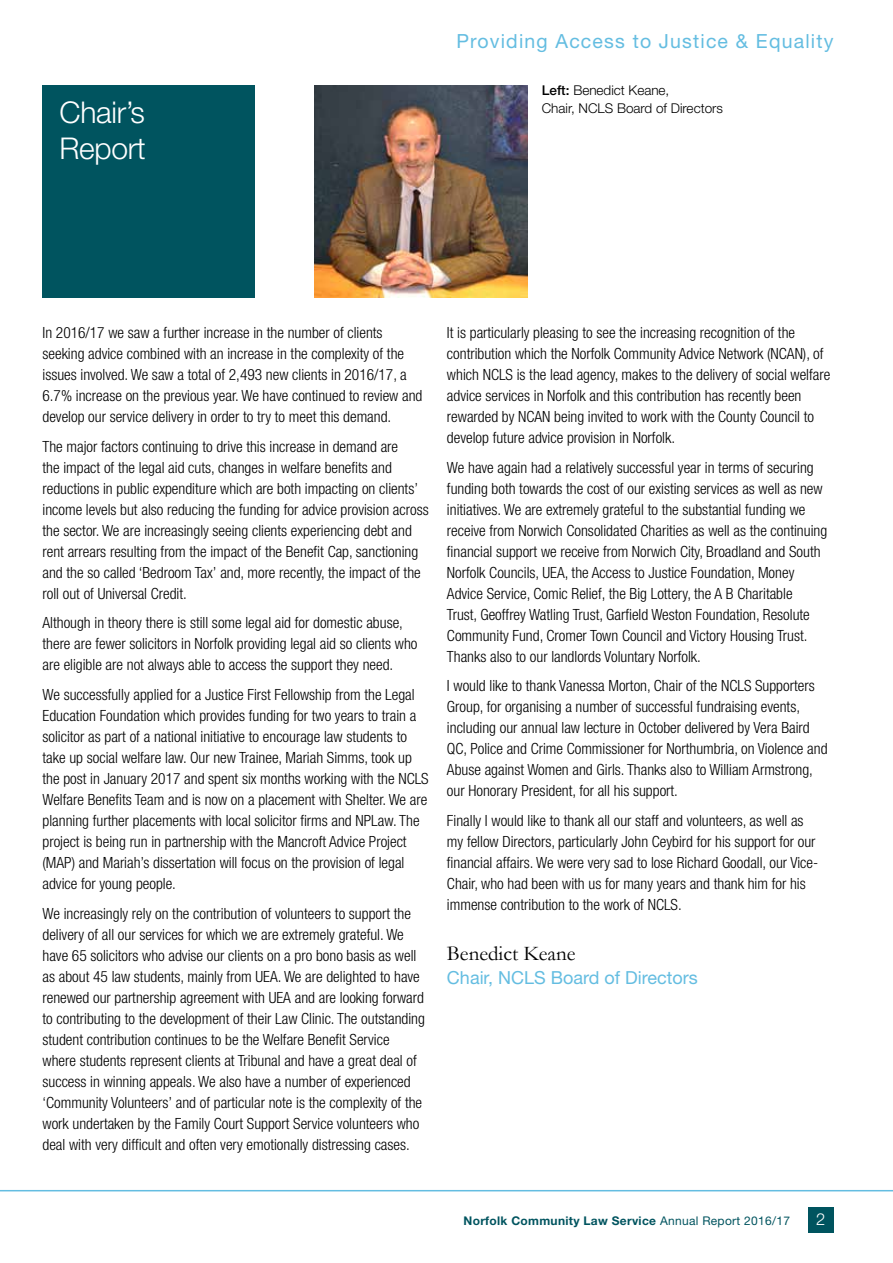
<style>
.page{position:relative;width:893px;height:1263px;background:#fff}
.page>*{position:absolute;margin:0;border:0;box-sizing:border-box;transform-origin:0 0}
.t1{font:300 30px/36px "Helvetica Neue LT Std";letter-spacing:-.01em;color:#fff}
.t2{font:21px "Garamond";color:#000}
.t3{font:19.5px "Helvetica Neue LT Std";letter-spacing:.06em;color:#64bde1}
.t4{font:18px "Helvetica Neue LT Std";color:#64bde1}
.t5{font:300 16.5px "Helvetica Neue LT Std";color:#fff}
.t6{font:300 condensed 15.45px/21px "Helvetica Neue LT Std";color:#000}
.t7{font:300 13.5px/18px "Helvetica Neue LT Std";color:#000}
.t8{font:700 12px "Helvetica Neue LT Std";letter-spacing:.025em;color:#00545f}
.s1{font-weight:500}
.s2{font-weight:400}
</style>
<div class="page">
<div style="left:43px;top:85px;width:212px;height:213px;background:#00545f"></div>
<div style="left:808px;top:1208px;width:25px;height:25px;background:#00545f"></div>
<hr style="left:0;top:1190px;width:893px;height:1px;background:#64bde1">
<img style="left:315px;top:85px;width:212px;height:213px">
<h1 class="t1" style="left:60px;top:94px;width:88px">Chair’s<br>Report</h1>
<p class="t3" style="left:456px;top:29px;width:379px">Providing Access to Justice &amp; Equality</p>
<p class="t7" style="left:542px;top:81px;width:183px"><span class="s1">Left:</span> Benedict Keane,<br>Chair, NCLS Board of Directors</p>
<p class="t6" style="left:43px;top:322px;width:381px">In 2016/17 we saw a further increase in the number of clients seeking advice combined with an increase in the complexity of the issues involved. We saw a total of 2,493 new clients in 2016/17, a 6.7% increase on the previous year. We have continued to review and develop our service delivery in order to try to meet this demand.</p>
<p class="t6" style="left:43px;top:436px;width:388px">The major factors continuing to drive this increase in demand are<br>the impact of the legal aid cuts, changes in welfare benefits and reductions in public expenditure which are both impacting on clients’ income levels but also reducing the funding for advice provision across the sector. We are increasingly seeing clients experiencing debt and rent arrears resulting from the impact of the Benefit Cap, sanctioning and the so called ‘Bedroom Tax’ and, more recently, the impact of the roll out of Universal Credit.</p>
<p class="t6" style="left:43px;top:612px;width:376px">Although in theory there is still some legal aid for domestic abuse, there are fewer solicitors in Norfolk providing legal aid so clients who are eligible are not always able to access the support they need.</p>
<p class="t6" style="left:43px;top:684px;width:388px">We successfully applied for a Justice First Fellowship from the Legal Education Foundation which provides funding for two years to train a solicitor as part of a national initiative to encourage law students to take up social welfare law. Our new Trainee, Mariah Simms, took up the post in January 2017 and spent six months working with the NCLS Welfare Benefits Team and is now on a placement with Shelter. We are planning further placements with local solicitor firms and NPLaw. The project is being run in partnership with the Mancroft Advice Project (MAP) and Mariah’s dissertation will focus on the provision of legal advice for young people.</p>
<p class="t6" style="left:43px;top:902px;width:384px">We increasingly rely on the contribution of volunteers to support the delivery of all our services for which we are extremely grateful. We have 65 solicitors who advise our clients on a pro bono basis as well as about 45 law students, mainly from UEA. We are delighted to have renewed our partnership agreement with UEA and are looking forward to contributing to the development of their Law Clinic. The outstanding student contribution continues to be the Welfare Benefit Service where students represent clients at Tribunal and have a great deal of success in winning appeals. We also have a number of experienced ‘Community Volunteers’ and of particular note is the complexity of the work undertaken by the Family Court Support Service volunteers who deal with very difficult and often very emotionally distressing cases.</p>
<p class="t6" style="left:447px;top:322px;width:385px">It is particularly pleasing to see the increasing recognition of the contribution which the Norfolk Community Advice Network (NCAN), of which NCLS is the lead agency, makes to the delivery of social welfare advice services in Norfolk and this contribution has recently been rewarded by NCAN being invited to work with the County Council to develop future advice provision in Norfolk.</p>
<p class="t6" style="left:447px;top:457px;width:382px">We have again had a relatively successful year in terms of securing funding both towards the cost of our existing services as well as new initiatives. We are extremely grateful to the substantial funding we receive from Norwich Consolidated Charities as well as the continuing financial support we receive from Norwich City, Broadland and South Norfolk Councils, UEA, the Access to Justice Foundation, Money Advice Service, Comic Relief, the Big Lottery, the A B Charitable<br>Trust, Geoffrey Watling Trust, Garfield Weston Foundation, Resolute Community Fund, Cromer Town Council and Victory Housing Trust.<br>Thanks also to our landlords Voluntary Norfolk.</p>
<p class="t6" style="left:447px;top:675px;width:382px">I would like to thank Vanessa Morton, Chair of the NCLS Supporters Group, for organising a number of successful fundraising events, including our annual law lecture in October delivered by Vera Baird QC, Police and Crime Commissioner for Northumbria, on Violence and Abuse against Women and Girls. Thanks also to William Armstrong, our Honorary President, for all his support.</p>
<p class="t6" style="left:447px;top:810px;width:373px">Finally I would like to thank all our staff and volunteers, as well as my fellow Directors, particularly John Ceybird for his support for our financial affairs. We were very sad to lose Richard Goodall, our Vice-Chair, who had been with us for many years and thank him for his immense contribution to the work of NCLS.</p>
<h2 class="t2" style="left:447px;top:939px;width:130px">Benedict Keane</h2>
<p class="t4" style="left:447px;top:966px;width:252px">Chair, NCLS Board of Directors</p>
<p class="t8" style="left:463px;top:1213px;width:328px">Norfolk Community Law Service <span class="s2">Annual Report 2016/17</span></p>
<p class="t5" style="left:816px;top:1209px;width:11px">2</p>
</div>
